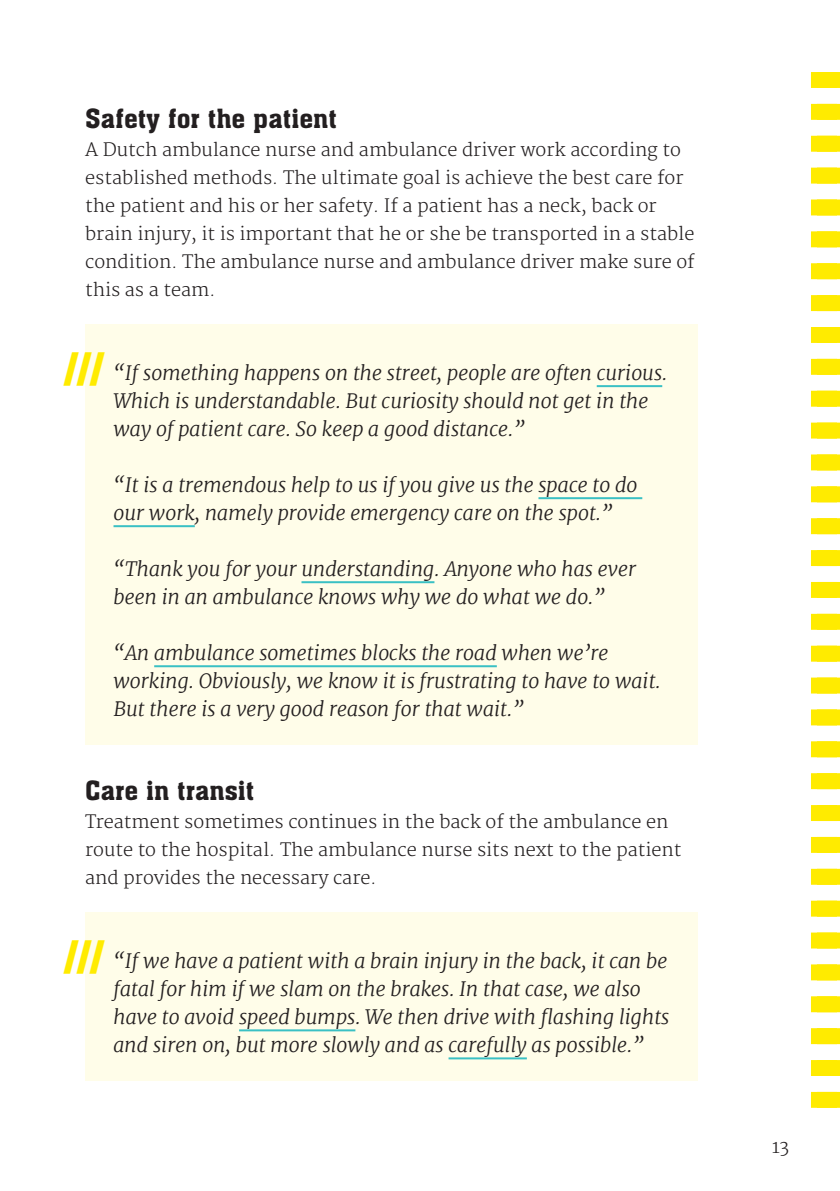
<style>
.page{position:relative;width:840px;height:1191px;background:#fff}
.page>*{position:absolute;margin:0;border:0;box-sizing:border-box;transform-origin:0 0}
.t1{font:700 40px "Aachen BT";color:#ffeb00}
.t2{font:26px "Aachen BT";color:#231f20}
.t3{font:italic 300 20px/28px "Merriweather";color:#231f20}
.t4{font:300 18px/28px "Merriweather";color:#231f20}
</style>
<div class="page">
<svg style="left:811px;top:72px;width:28px;height:1035px"></svg>
<div style="left:85px;top:912px;width:612px;height:168px;background:#fffde9"></div>
<div style="left:85px;top:324px;width:612px;height:420px;background:#fffde9"></div>
<hr style="left:596px;top:385px;width:66px;height:2px;background:#3ac0c4">
<hr style="left:538px;top:497px;width:104px;height:2px;background:#3ac0c4">
<hr style="left:113px;top:525px;width:82px;height:2px;background:#3ac0c4">
<hr style="left:301px;top:581px;width:133px;height:2px;background:#3ac0c4">
<hr style="left:154px;top:665px;width:342px;height:2px;background:#3ac0c4">
<hr style="left:239px;top:1029px;width:116px;height:2px;background:#3ac0c4">
<hr style="left:448px;top:1057px;width:78px;height:2px;background:#3ac0c4">
<h2 class="t2" style="left:85px;top:102px;width:253px">Safety for the patient</h2>
<p class="t4" style="left:85px;top:136px;width:610px">A Dutch ambulance nurse and ambulance driver work according to established methods. The ultimate goal is achieve the best care for the patient and his or her safety. If a patient has a neck, back or brain injury, it is important that he or she be transported in a stable condition. The ambulance nurse and ambulance driver make sure of this as a team.</p>
<h1 class="t1" style="left:65px;top:342px;width:40px">///</h1>
<p class="t3" style="left:113px;top:359px;width:555px">“If something happens on the street, people are often curious.<br>Which is understandable. But curiosity should not get in the way of patient care. So keep a good distance.”</p>
<p class="t3" style="left:113px;top:471px;width:525px">“It is a tremendous help to us if you give us the space to do our work, namely provide emergency care on the spot.”</p>
<p class="t3" style="left:113px;top:555px;width:524px">“Thank you for your understanding. Anyone who has ever been in an ambulance knows why we do what we do.”</p>
<p class="t3" style="left:113px;top:639px;width:548px">“An ambulance sometimes blocks the road when we’re working. Obviously, we know it is frustrating to have to wait.<br>But there is a very good reason for that wait.”</p>
<h2 class="t2" style="left:85px;top:774px;width:171px">Care in transit</h2>
<p class="t4" style="left:85px;top:808px;width:597px">Treatment sometimes continues in the back of the ambulance en route to the hospital. The ambulance nurse sits next to the patient and provides the necessary care.</p>
<h1 class="t1" style="left:65px;top:930px;width:40px">///</h1>
<p class="t3" style="left:113px;top:947px;width:557px">“If we have a patient with a brain injury in the back, it can be fatal for him if we slam on the brakes. In that case, we also have to avoid speed bumps. We then drive with flashing lights and siren on, but more slowly and as carefully as possible.”</p>
<p class="t4" style="left:771px;top:1133px;width:19px">13</p>
</div>
